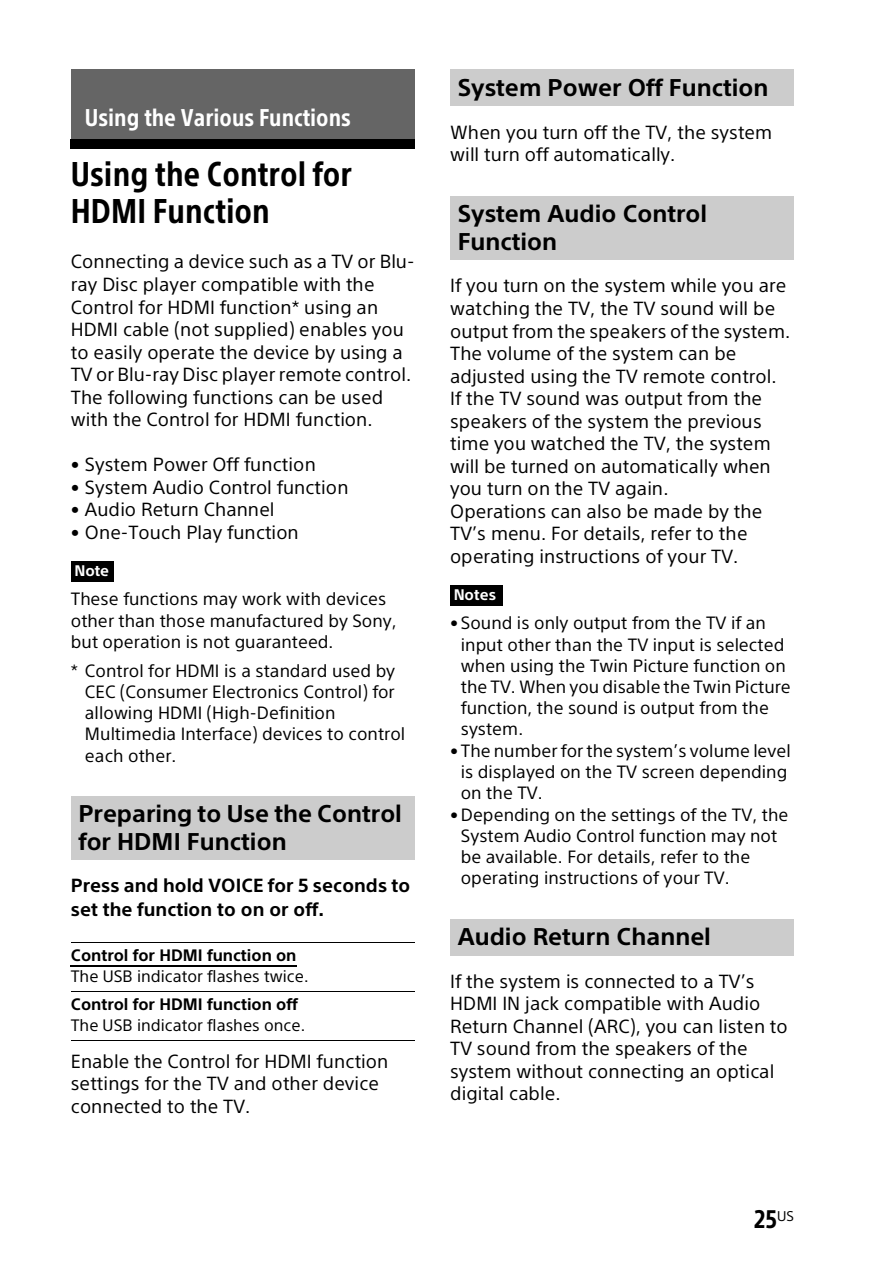
<style>
.page{position:relative;width:878px;height:1263px;background:#fff}
.page>*{position:absolute;margin:0;border:0;box-sizing:border-box;transform-origin:0 0}
.t1{font:700 condensed 33.5px/37.5px "SST";letter-spacing:.005em;color:#000}
.t2{font:700 condensed 25px "SST";color:#000}
.t3{font:700 23.75px/27.2px "SST";color:#000}
.t4{font:700 condensed 23.75px "SST";letter-spacing:-.005em;color:#fff}
.t5{font:18.5px/22.5px "SST";color:#000}
.t6{font:700 18.5px/24px "SST";letter-spacing:.005em;color:#000}
.t7{font:17.5px/21.2px "SST";letter-spacing:.005em;color:#000}
.t8{font:16.25px "SST";color:#000}
.t9{font:700 16.25px "SST";color:#000}
.t10{font:700 15px "SST";letter-spacing:-.005em;color:#fff}
</style>
<div class="page">
<div style="left:71px;top:139px;width:344px;height:10px;background:#000"></div>
<div style="left:71px;top:70px;width:344px;height:69px;background:#656565"></div>
<div style="left:71px;top:561px;width:42px;height:20px;background:#000"></div>
<div style="left:71px;top:796px;width:344px;height:64px;background:#ccc"></div>
<hr style="left:71px;top:965px;width:226px;height:1px;background:#000">
<hr style="left:71px;top:942px;width:344px;height:1px;background:#000">
<hr style="left:71px;top:991px;width:344px;height:1px;background:#000">
<hr style="left:71px;top:1039px;width:344px;height:1px;background:#000">
<div style="left:450px;top:70px;width:344px;height:36px;background:#ccc"></div>
<div style="left:450px;top:196px;width:344px;height:64px;background:#ccc"></div>
<div style="left:450px;top:585px;width:53px;height:20px;background:#000"></div>
<div style="left:450px;top:919px;width:344px;height:36px;background:#ccc"></div>
<p class="t4" style="left:85px;top:108px;width:267px">Using the Various Functions</p>
<h1 class="t1" style="left:71px;top:158px;width:282px">Using the Control for<br>HDMI Function</h1>
<p class="t5" style="left:71px;top:252px;width:345px">Connecting a device such as a TV or Blu&shy;ray Disc player compatible with the Control for HDMI function* using an HDMI cable (not supplied) enables you to easily operate the device by using a TV or Blu-ray Disc player remote control.<br>The following functions can be used with the Control for HDMI function.</p>
<p class="t5" style="left:71px;top:455px;width:246px">• System Power Off function</p>
<p class="t5" style="left:71px;top:477px;width:279px">• System Audio Control function</p>
<p class="t5" style="left:71px;top:500px;width:205px">• Audio Return Channel</p>
<p class="t5" style="left:71px;top:522px;width:229px">• One-Touch Play function</p>
<p class="t10" style="left:74px;top:565px;width:36px">Note</p>
<p class="t7" style="left:71px;top:590px;width:327px">These functions may work with devices other than those manufactured by Sony, but operation is not guaranteed.</p>
<p class="t7" style="left:85px;top:661px;width:322px;text-indent:-14px">* Control for HDMI is a standard used by CEC (Consumer Electronics Control) for allowing HDMI (High-Definition Multimedia Interface) devices to control each other.</p>
<p class="t3" style="left:78px;top:802px;width:325px">Preparing to Use the Control for HDMI Function</p>
<p class="t6" style="left:71px;top:875px;width:341px">Press and hold VOICE for 5 seconds to set the function to on or off.</p>
<p class="t9" style="left:71px;top:948px;width:227px">Control for HDMI function on</p>
<p class="t8" style="left:71px;top:970px;width:239px">The USB indicator flashes twice.</p>
<p class="t9" style="left:71px;top:997px;width:228px">Control for HDMI function off</p>
<p class="t8" style="left:71px;top:1019px;width:236px">The USB indicator flashes once.</p>
<p class="t5" style="left:71px;top:1051px;width:319px">Enable the Control for HDMI function settings for the TV and other device connected to the TV.</p>
<p class="t3" style="left:458px;top:75px;width:312px">System Power Off Function</p>
<p class="t5" style="left:450px;top:123px;width:323px">When you turn off the TV, the system will turn off automatically.</p>
<p class="t3" style="left:458px;top:202px;width:251px">System Audio Control<br>Function</p>
<p class="t5" style="left:450px;top:276px;width:341px">If you turn on the system while you are watching the TV, the TV sound will be output from the speakers of the system.<br>The volume of the system can be adjusted using the TV remote control.<br>If the TV sound was output from the speakers of the system the previous time you watched the TV, the system will be turned on automatically when you turn on the TV again.<br>Operations can also be made by the TV’s menu. For details, refer to the operating instructions of your TV.</p>
<p class="t10" style="left:454px;top:589px;width:44px">Notes</p>
<p class="t7" style="left:460px;top:614px;width:331px;text-indent:-10px">• Sound is only output from the TV if an input other than the TV input is selected when using the Twin Picture function on the TV. When you disable the Twin Picture function, the sound is output from the system.</p>
<p class="t7" style="left:460px;top:741px;width:331px;text-indent:-10px">• The number for the system’s volume level is displayed on the TV screen depending on the TV.</p>
<p class="t7" style="left:460px;top:805px;width:329px;text-indent:-10px">• Depending on the settings of the TV, the System Audio Control function may not be available. For details, refer to the operating instructions of your TV.</p>
<p class="t3" style="left:458px;top:924px;width:255px">Audio Return Channel</p>
<p class="t5" style="left:450px;top:971px;width:339px">If the system is connected to a TV’s<br>HDMI IN jack compatible with Audio<br>Return Channel (ARC), you can listen to<br>TV sound from the speakers of the system without connecting an optical digital cable.</p>
<h2 class="t2" style="left:754px;top:1209px;width:41px">25<sup>US</sup></h2>
</div>
